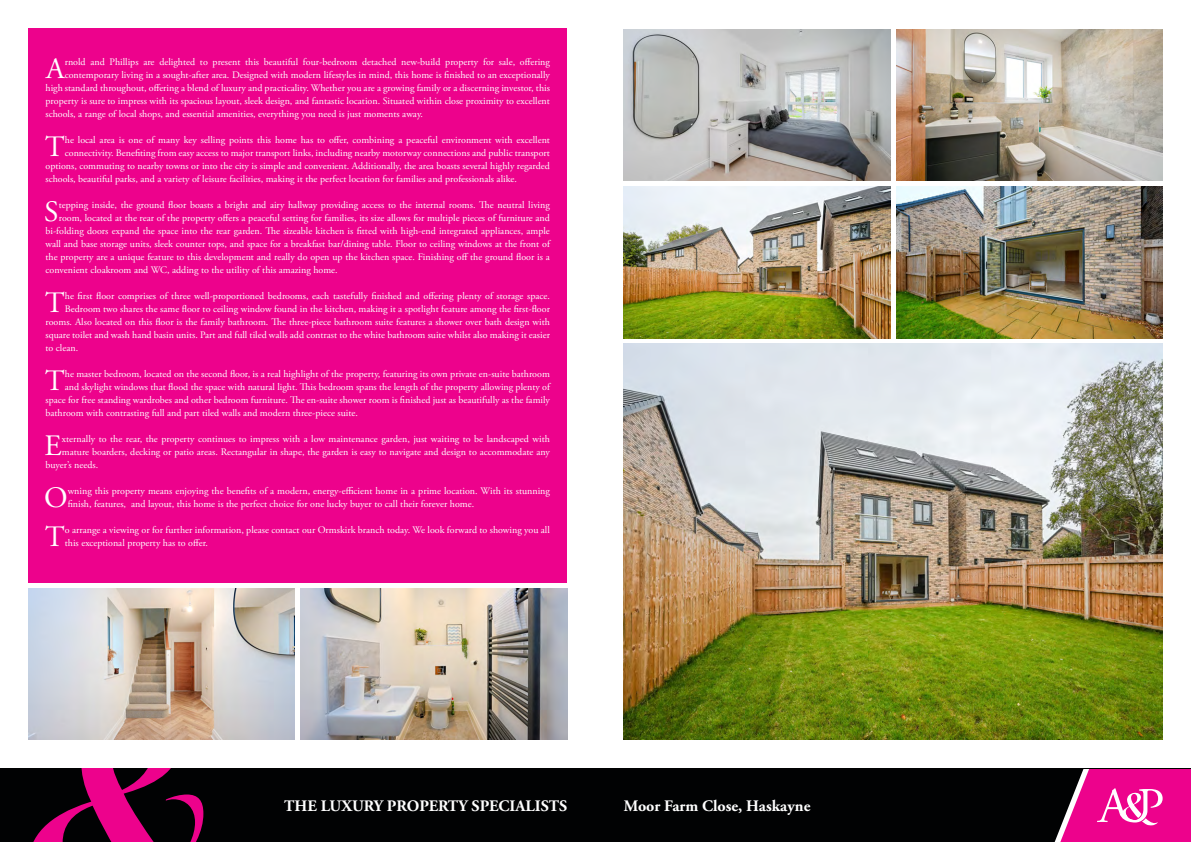
<style>
.page{position:relative;width:1191px;height:842px;background:#fff}
.page>*{position:absolute;margin:0;border:0;box-sizing:border-box;transform-origin:0 0}
.t1{font:29.6px "Adobe Garamond Pro";color:#fff}
.t2{font:700 16px "Adobe Garamond Pro";color:#fff}
.t3{font:10px/13px "Adobe Garamond Pro";color:#fff}
</style>
<div class="page">
<div style="left:0;top:769px;width:1191px;height:73px;background:#010203"></div>
<svg style="left:33px;top:769px;width:171px;height:73px"></svg>
<svg style="left:1054px;top:769px;width:137px;height:73px;background:#d51e89"></svg>
<div style="left:28px;top:28px;width:539px;height:555px;background:#ed028c"></div>
<img style="left:624px;top:343px;width:538px;height:397px">
<img style="left:896px;top:186px;width:266px;height:152px">
<img style="left:624px;top:186px;width:266px;height:152px">
<img style="left:896px;top:29px;width:266px;height:152px">
<img style="left:624px;top:29px;width:266px;height:152px">
<img style="left:28px;top:588px;width:267px;height:152px">
<img style="left:300px;top:588px;width:267px;height:152px">
<p class="t1" style="left:46px;top:51px;width:20px">A</p>
<p class="t3" style="left:65px;top:56px;width:487px">rnold and Phillips are delighted to present this beautiful four-bedroom detached new-build property for sale, offering</p>
<p class="t3" style="left:65px;top:69px;width:487px">contemporary living in a sought-after area. Designed with modern lifestyles in mind, this home is finished to an exceptionally</p>
<p class="t3" style="left:45px;top:82px;width:506px">high standard throughout, offering a blend of luxury and practicality. Whether you are a growing family or a discerning investor, this</p>
<p class="t3" style="left:45px;top:95px;width:506px">property is sure to impress with its spacious layout, sleek design, and fantastic location. Situated within close proximity to excellent</p>
<p class="t3" style="left:45px;top:108px;width:379px">schools, a range of local shops, and essential amenities, everything you need is just moments away.</p>
<p class="t1" style="left:45px;top:129px;width:21px">T</p>
<p class="t3" style="left:65px;top:134px;width:486px">he local area is one of many key selling points this home has to offer, combining a peaceful environment with excellent</p>
<p class="t3" style="left:65px;top:147px;width:487px">connectivity. Benefiting from easy access to major transport links, including nearby motorway connections and public transport</p>
<p class="t3" style="left:45px;top:160px;width:506px">options, commuting to nearby towns or into the city is simple and convenient. Additionally, the area boasts several highly regarded</p>
<p class="t3" style="left:45px;top:173px;width:473px">schools, beautiful parks, and a variety of leisure facilities, making it the perfect location for families and professionals alike.</p>
<p class="t1" style="left:44px;top:194px;width:16px">S</p>
<p class="t3" style="left:59px;top:199px;width:492px">tepping inside, the ground floor boasts a bright and airy hallway providing access to the internal rooms. The neutral living</p>
<p class="t3" style="left:59px;top:212px;width:492px">room, located at the rear of the property offers a peaceful setting for families, its size allows for multiple pieces of furniture and</p>
<p class="t3" style="left:45px;top:225px;width:506px">bi-folding doors expand the space into the rear garden. The sizeable kitchen is fitted with high-end integrated appliances, ample</p>
<p class="t3" style="left:45px;top:238px;width:506px">wall and base storage units, sleek counter tops, and space for a breakfast bar/dining table. Floor to ceiling windows at the front of</p>
<p class="t3" style="left:45px;top:251px;width:506px">the property are a unique feature to this development and really do open up the kitchen space. Finishing off the ground floor is a</p>
<p class="t3" style="left:45px;top:264px;width:294px">convenient cloakroom and WC, adding to the utility of this amazing home.</p>
<p class="t1" style="left:45px;top:285px;width:21px">T</p>
<p class="t3" style="left:65px;top:290px;width:486px">he first floor comprises of three well-proportioned bedrooms, each tastefully finished and offering plenty of storage space.</p>
<p class="t3" style="left:65px;top:303px;width:486px">Bedroom two shares the same floor to ceiling window found in the kitchen, making it a spotlight feature among the first-floor</p>
<p class="t3" style="left:45px;top:316px;width:506px">rooms. Also located on this floor is the family bathroom. The three-piece bathroom suite features a shower over bath design with</p>
<p class="t3" style="left:45px;top:329px;width:506px">square toilet and wash hand basin units. Part and full tiled walls add contrast to the white bathroom suite whilst also making it easier</p>
<p class="t3" style="left:45px;top:342px;width:34px">to clean.</p>
<p class="t1" style="left:45px;top:363px;width:21px">T</p>
<p class="t3" style="left:65px;top:368px;width:486px">he master bedroom, located on the second floor, is a real highlight of the property, featuring its own private en-suite bathroom</p>
<p class="t3" style="left:65px;top:381px;width:486px">and skylight windows that flood the space with natural light. This bedroom spans the length of the property allowing plenty of</p>
<p class="t3" style="left:45px;top:394px;width:506px">space for free standing wardrobes and other bedroom furniture. The en-suite shower room is finished just as beautifully as the family</p>
<p class="t3" style="left:45px;top:407px;width:314px">bathroom with contrasting full and part tiled walls and modern three-piece suite.</p>
<p class="t1" style="left:45px;top:428px;width:19px">E</p>
<p class="t3" style="left:62px;top:433px;width:489px">xternally to the rear, the property continues to impress with a low maintenance garden, just waiting to be landscaped with</p>
<p class="t3" style="left:62px;top:446px;width:489px">mature boarders, decking or patio areas. Rectangular in shape, the garden is easy to navigate and design to accommodate any</p>
<p class="t3" style="left:45px;top:459px;width:54px">buyer’s needs.</p>
<p class="t1" style="left:44px;top:480px;width:25px">O</p>
<p class="t3" style="left:68px;top:485px;width:484px">wning this property means enjoying the benefits of a modern, energy-efficient home in a prime location. With its stunning finish, features, and layout, this home is the perfect choice for one lucky buyer to call their forever home.</p>
<p class="t1" style="left:45px;top:519px;width:21px">T</p>
<p class="t3" style="left:65px;top:524px;width:486px">o arrange a viewing or for further information, please contact our Ormskirk branch today. We look forward to showing you all this exceptional property has to offer.</p>
<p class="t2" style="left:284px;top:797px;width:284px">THE LUXURY PROPERTY SPECIALISTS</p>
<p class="t2" style="left:624px;top:797px;width:188px">Moor Farm Close, Haskayne</p>
</div>
